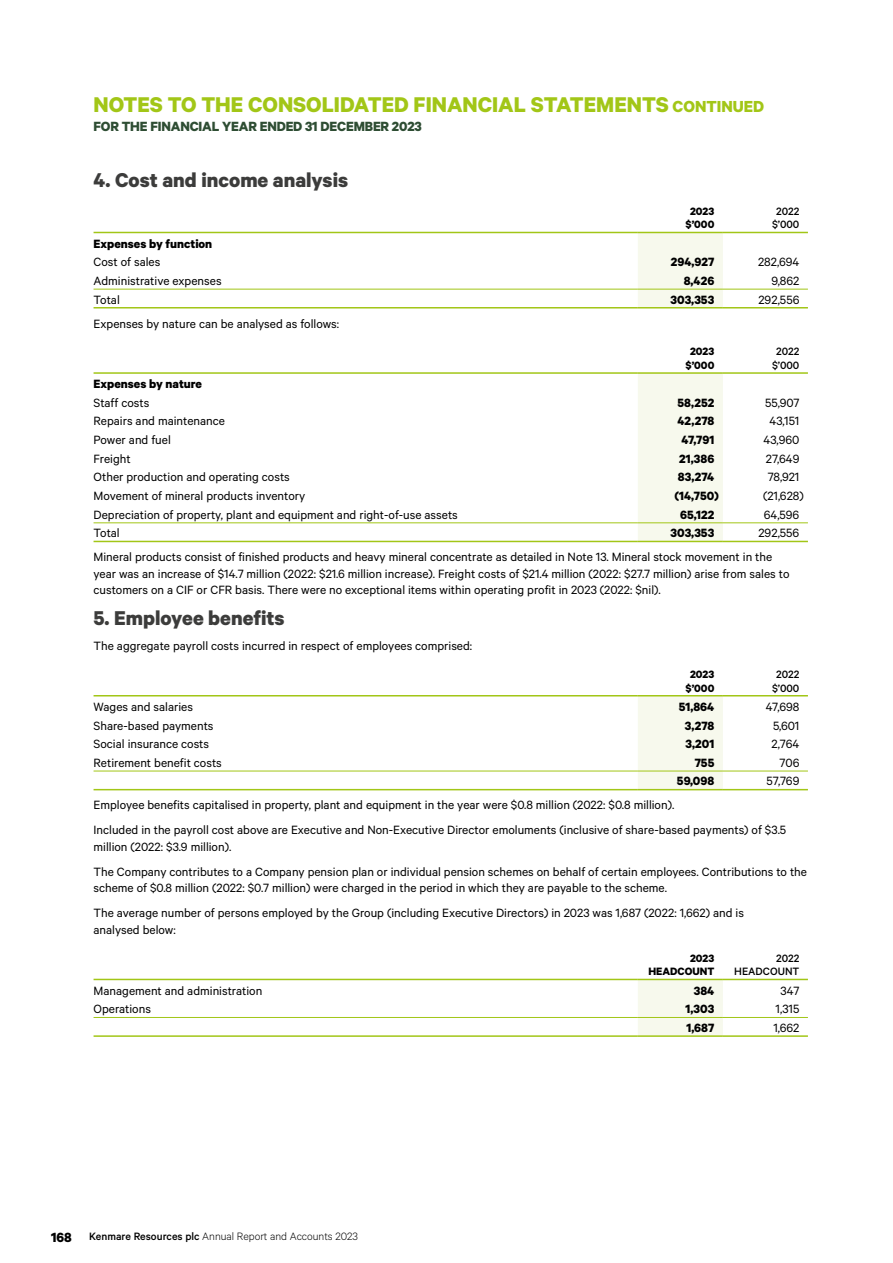
<style>
.page{position:relative;width:893px;height:1263px;background:#fff}
.page>*{position:absolute;margin:0;border:0;box-sizing:border-box;transform-origin:0 0}
.t1{font:700 24px "Calibre";color:#a2c617}
.t2{font:700 22.5px "Calibre";color:#3c3c3b}
.t3{font:700 15px "Calibre";letter-spacing:-.01em;color:#2e4d33}
.t4{font:13.5px/25px "Calibre";color:#000}
.t5{font:700 13.5px "Calibre";color:#000}
.t6{font:300 12px "Calibre";color:#000}
.t7{font:700 12px/13.5px "Calibre";color:#000;text-align:center}
.t8{font:500 12px/13.5px "Calibre";color:#000;text-align:center}
.s1{font-size:18px}
.s2{font-weight:700;font-size:15px}
.s3{font-weight:500}
</style>
<div class="page">
<div style="left:638px;top:233px;width:85px;height:74px;background:#f7f9ed"></div>
<hr style="left:94px;top:232px;width:544px;height:1px;background:#a2c617">
<hr style="left:638px;top:232px;width:85px;height:1px;background:#a2c617">
<hr style="left:723px;top:232px;width:85px;height:1px;background:#a2c617">
<hr style="left:94px;top:307px;width:544px;height:1px;background:#a2c617">
<hr style="left:638px;top:307px;width:85px;height:1px;background:#a2c617">
<hr style="left:723px;top:307px;width:85px;height:1px;background:#a2c617">
<hr style="left:94px;top:289px;width:544px;height:1px;background:#a2c617">
<hr style="left:638px;top:289px;width:85px;height:1px;background:#a2c617">
<hr style="left:723px;top:289px;width:85px;height:1px;background:#a2c617">
<div style="left:638px;top:374px;width:85px;height:167px;background:#f7f9ed"></div>
<hr style="left:94px;top:372px;width:544px;height:2px;background:#a2c617">
<hr style="left:638px;top:372px;width:85px;height:2px;background:#a2c617">
<hr style="left:723px;top:372px;width:85px;height:2px;background:#a2c617">
<hr style="left:94px;top:541px;width:544px;height:1px;background:#a2c617">
<hr style="left:638px;top:541px;width:85px;height:1px;background:#a2c617">
<hr style="left:723px;top:541px;width:85px;height:1px;background:#a2c617">
<hr style="left:94px;top:522px;width:544px;height:1px;background:#a2c617">
<hr style="left:638px;top:522px;width:85px;height:1px;background:#a2c617">
<hr style="left:723px;top:522px;width:85px;height:1px;background:#a2c617">
<div style="left:638px;top:696px;width:85px;height:93px;background:#f7f9ed"></div>
<hr style="left:94px;top:695px;width:544px;height:1px;background:#a2c617">
<hr style="left:638px;top:695px;width:85px;height:1px;background:#a2c617">
<hr style="left:723px;top:695px;width:85px;height:1px;background:#a2c617">
<hr style="left:94px;top:789px;width:544px;height:1px;background:#a2c617">
<hr style="left:638px;top:789px;width:85px;height:1px;background:#a2c617">
<hr style="left:723px;top:789px;width:85px;height:1px;background:#a2c617">
<hr style="left:94px;top:771px;width:544px;height:1px;background:#a2c617">
<hr style="left:638px;top:771px;width:85px;height:1px;background:#a2c617">
<hr style="left:723px;top:771px;width:85px;height:1px;background:#a2c617">
<div style="left:638px;top:980px;width:85px;height:55px;background:#f7f9ed"></div>
<hr style="left:94px;top:979px;width:544px;height:1px;background:#a2c617">
<hr style="left:638px;top:979px;width:85px;height:1px;background:#a2c617">
<hr style="left:723px;top:979px;width:85px;height:1px;background:#a2c617">
<hr style="left:94px;top:1035px;width:544px;height:2px;background:#a2c617">
<hr style="left:638px;top:1035px;width:85px;height:2px;background:#a2c617">
<hr style="left:723px;top:1035px;width:85px;height:2px;background:#a2c617">
<hr style="left:94px;top:1017px;width:544px;height:1px;background:#a2c617">
<hr style="left:638px;top:1017px;width:85px;height:1px;background:#a2c617">
<hr style="left:723px;top:1017px;width:85px;height:1px;background:#a2c617">
<h1 class="t1" style="left:94px;top:89px;width:672px">NOTES TO THE CONSOLIDATED FINANCIAL STATEMENTS <span class="s1">CONTINUED</span></h1>
<p class="t3" style="left:94px;top:117px;width:330px">FOR THE FINANCIAL YEAR ENDED 31 DECEMBER 2023</p>
<h2 class="t2" style="left:94px;top:166px;width:256px">4. Cost and income analysis</h2>
<p class="t7" style="left:686px;top:204px;width:30px">2023 $’000</p>
<p class="t8" style="left:772px;top:204px;width:29px">2022 $’000</p>
<p class="t5" style="left:94px;top:235px;width:120px">Expenses by function</p>
<p class="t4" style="left:94px;top:249px;width:68px">Cost of sales</p>
<p class="t5" style="left:671px;top:254px;width:45px">294,927</p>
<p class="t4" style="left:758px;top:249px;width:43px">282,694</p>
<p class="t4" style="left:94px;top:268px;width:130px">Administrative expenses</p>
<p class="t5" style="left:684px;top:272px;width:32px">8,426</p>
<p class="t4" style="left:771px;top:268px;width:30px">9,862</p>
<p class="t4" style="left:94px;top:286px;width:28px">Total</p>
<p class="t5" style="left:670px;top:291px;width:45px">303,353</p>
<p class="t4" style="left:758px;top:286px;width:42px">292,556</p>
<p class="t4" style="left:94px;top:310px;width:247px">Expenses by nature can be analysed as follows:</p>
<p class="t7" style="left:686px;top:344px;width:30px">2023 $’000</p>
<p class="t8" style="left:772px;top:344px;width:29px">2022 $’000</p>
<p class="t5" style="left:94px;top:376px;width:110px">Expenses by nature</p>
<p class="t4" style="left:94px;top:390px;width:57px">Staff costs</p>
<p class="t5" style="left:677px;top:394px;width:38px">58,252</p>
<p class="t4" style="left:765px;top:390px;width:36px">55,907</p>
<p class="t4" style="left:94px;top:408px;width:133px">Repairs and maintenance</p>
<p class="t5" style="left:677px;top:413px;width:38px">42,278</p>
<p class="t4" style="left:769px;top:408px;width:31px">43,151</p>
<p class="t4" style="left:94px;top:427px;width:79px">Power and fuel</p>
<p class="t5" style="left:681px;top:432px;width:34px">47,791</p>
<p class="t4" style="left:763px;top:427px;width:37px">43,960</p>
<p class="t4" style="left:94px;top:445px;width:39px">Freight</p>
<p class="t5" style="left:679px;top:450px;width:37px">21,386</p>
<p class="t4" style="left:766px;top:445px;width:35px">27,649</p>
<p class="t4" style="left:94px;top:464px;width:198px">Other production and operating costs</p>
<p class="t5" style="left:678px;top:469px;width:38px">83,274</p>
<p class="t4" style="left:768px;top:464px;width:33px">78,921</p>
<p class="t4" style="left:94px;top:483px;width:213px">Movement of mineral products inventory</p>
<p class="t5" style="left:675px;top:487px;width:46px">(14,750)</p>
<p class="t4" style="left:763px;top:483px;width:42px">(21,628)</p>
<p class="t4" style="left:94px;top:501px;width:366px">Depreciation of property, plant and equipment and right-of-use assets</p>
<p class="t5" style="left:680px;top:506px;width:36px">65,122</p>
<p class="t4" style="left:764px;top:501px;width:37px">64,596</p>
<p class="t4" style="left:94px;top:520px;width:28px">Total</p>
<p class="t5" style="left:670px;top:525px;width:45px">303,353</p>
<p class="t4" style="left:94px;top:520px;width:707px;line-height:24px;text-indent:665px">292,556<br>Mineral products consist of finished products and heavy mineral concentrate as detailed in Note 13. Mineral stock movement in the</p>
<p class="t4" style="left:94px;top:565px;width:697px;line-height:16.5px">year was an increase of $14.7 million (2022: $21.6 million increase). Freight costs of $21.4 million (2022: $27.7 million) arise from sales to customers on a CIF or CFR basis. There were no exceptional items within operating profit in 2023 (2022: $nil).</p>
<h2 class="t2" style="left:94px;top:604px;width:193px">5. Employee benefits</h2>
<p class="t4" style="left:94px;top:633px;width:380px">The aggregate payroll costs incurred in respect of employees comprised:</p>
<p class="t7" style="left:686px;top:667px;width:30px">2023 $’000</p>
<p class="t8" style="left:772px;top:667px;width:29px">2022 $’000</p>
<p class="t4" style="left:94px;top:694px;width:101px">Wages and salaries</p>
<p class="t5" style="left:679px;top:698px;width:37px">51,864</p>
<p class="t4" style="left:766px;top:694px;width:35px">47,698</p>
<p class="t4" style="left:94px;top:712px;width:122px">Share-based payments</p>
<p class="t5" style="left:685px;top:717px;width:31px">3,278</p>
<p class="t4" style="left:773px;top:712px;width:28px">5,601</p>
<p class="t4" style="left:94px;top:731px;width:117px">Social insurance costs</p>
<p class="t5" style="left:685px;top:736px;width:30px">3,201</p>
<p class="t4" style="left:771px;top:731px;width:29px">2,764</p>
<p class="t4" style="left:94px;top:749px;width:130px">Retirement benefit costs</p>
<p class="t5" style="left:695px;top:754px;width:21px">755</p>
<p class="t4" style="left:779px;top:749px;width:21px">706</p>
<p class="t5" style="left:677px;top:773px;width:39px">59,098</p>
<p class="t4" style="left:766px;top:768px;width:34px">57,769</p>
<p class="t4" style="left:94px;top:792px;width:694px">Employee benefits capitalised in property, plant and equipment in the year were $0.8 million (2022: $0.8 million).<br>Included in the payroll cost above are Executive and Non-Executive Director emoluments (inclusive of share-based payments) of $3.5</p>
<p class="t4" style="left:94px;top:834px;width:715px">million (2022: $3.9 million).<br>The Company contributes to a Company pension plan or individual pension schemes on behalf of certain employees. Contributions to the</p>
<p class="t4" style="left:94px;top:875px;width:652px">scheme of $0.8 million (2022: $0.7 million) were charged in the period in which they are payable to the scheme.<br>The average number of persons employed by the Group (including Executive Directors) in 2023 was 1,687 (2022: 1,662) and is</p>
<p class="t4" style="left:94px;top:917px;width:84px">analysed below:</p>
<p class="t7" style="left:648px;top:951px;width:68px;text-align:right">2023<br>HEADCOUNT</p>
<p class="t8" style="left:734px;top:951px;width:67px;text-align:right">2022<br>HEADCOUNT</p>
<p class="t4" style="left:94px;top:977px;width:170px">Management and administration</p>
<p class="t5" style="left:694px;top:982px;width:22px">384</p>
<p class="t4" style="left:781px;top:977px;width:20px">347</p>
<p class="t4" style="left:94px;top:996px;width:59px">Operations</p>
<p class="t5" style="left:685px;top:1001px;width:30px">1,303</p>
<p class="t4" style="left:776px;top:996px;width:25px">1,315</p>
<p class="t5" style="left:687px;top:1019px;width:29px">1,687</p>
<p class="t4" style="left:773px;top:1015px;width:28px">1,662</p>
<p class="t6" style="left:51px;top:1230px;width:308px"><span class="s2">168</span> <span class="s3">Kenmare Resources plc</span> Annual Report and Accounts 2023</p>
</div>
